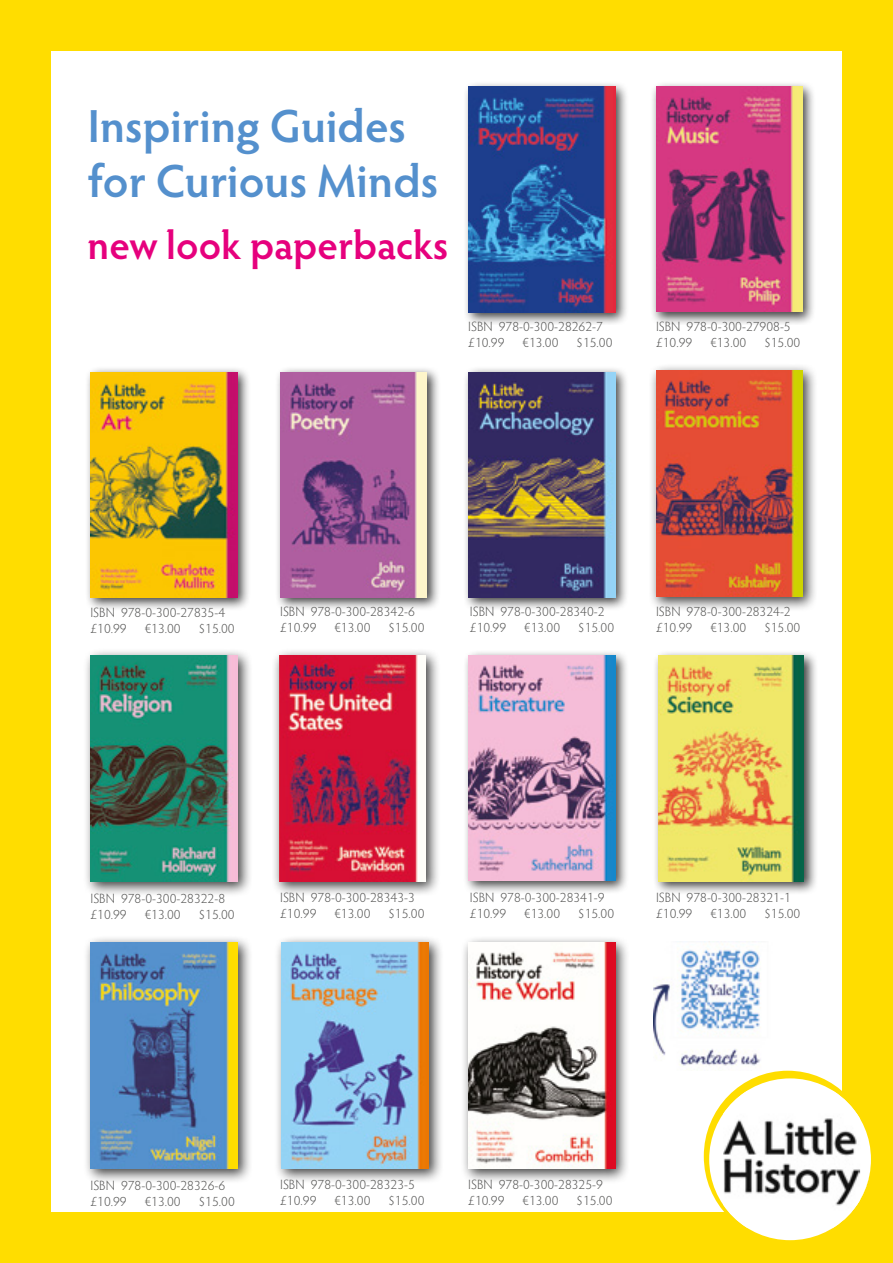
<style>
.page{position:relative;width:893px;height:1263px;background:#fd0}
.page>*{position:absolute;margin:0;border:0;box-sizing:border-box;transform-origin:0 0}
.t1{font:600 46.5px/55.8px "Hypatia Sans Pro";color:#5490cd}
.t2{font:600 40.5px "Hypatia Sans Pro";color:#e6007d}
.t3{font:300 13.5px/16.2px "Hypatia Sans Pro";color:#575756}
</style>
<div class="page">
<div style="left:51px;top:51px;width:791px;height:1161px;background:#fff"></div>
<div style="left:85px;top:366px;width:166px;height:245px;background:#000;opacity:.75"></div>
<img style="left:90px;top:372px;width:147px;height:226px">
<div style="left:650px;top:81px;width:167px;height:244px;background:#000;opacity:.75"></div>
<div style="left:463px;top:81px;width:166px;height:244px;background:#000;opacity:.75"></div>
<div style="left:275px;top:366px;width:166px;height:245px;background:#000;opacity:.75"></div>
<div style="left:461px;top:935px;width:169px;height:249px;background:#000;opacity:.75"></div>
<div style="left:463px;top:366px;width:166px;height:245px;background:#000;opacity:.75"></div>
<div style="left:272px;top:648px;width:169px;height:248px;background:#000;opacity:.75"></div>
<img style="left:279px;top:656px;width:147px;height:225px">
<div style="left:83px;top:648px;width:170px;height:249px;background:#000;opacity:.75"></div>
<img style="left:90px;top:656px;width:147px;height:226px">
<div style="left:649px;top:363px;width:169px;height:249px;background:#000;opacity:.75"></div>
<div style="left:83px;top:936px;width:170px;height:249px;background:#000;opacity:.75"></div>
<div style="left:274px;top:936px;width:170px;height:249px;background:#000;opacity:.75"></div>
<div style="left:463px;top:650px;width:166px;height:245px;background:#000;opacity:.75"></div>
<div style="left:653px;top:650px;width:165px;height:245px;background:#000;opacity:.75"></div>
<div style="left:704px;top:1071px;width:168px;height:171px;background:#fd0;border-radius:50%"></div>
<svg style="left:709px;top:1078px;width:162px;height:162px;background:#d7d7d6"></svg>
<img style="left:653px;top:941px;width:108px;height:125px">
<h1 class="t1" style="left:88px;top:96px;width:353px">Inspiring Guides for Curious Minds</h1>
<h2 class="t2" style="left:88px;top:217px;width:363px">new look paperbacks</h2>
<p class="t3" style="left:468px;top:318px;width:136px">ISBN 978-0-300-28262-7 £10.99</p>
<p class="t3" style="left:522px;top:334px;width:38px">€13.00</p>
<p class="t3" style="left:576px;top:334px;width:38px">$15.00</p>
<p class="t3" style="left:656px;top:318px;width:136px">ISBN 978-0-300-27908-5 £10.99</p>
<p class="t3" style="left:710px;top:334px;width:38px">€13.00</p>
<p class="t3" style="left:764px;top:334px;width:38px">$15.00</p>
<p class="t3" style="left:90px;top:604px;width:136px">ISBN 978-0-300-27835-4 £10.99</p>
<p class="t3" style="left:144px;top:620px;width:38px">€13.00</p>
<p class="t3" style="left:198px;top:620px;width:38px">$15.00</p>
<p class="t3" style="left:280px;top:603px;width:136px">ISBN 978-0-300-28342-6 £10.99</p>
<p class="t3" style="left:334px;top:619px;width:38px">€13.00</p>
<p class="t3" style="left:388px;top:619px;width:38px">$15.00</p>
<p class="t3" style="left:470px;top:603px;width:136px">ISBN 978-0-300-28340-2 £10.99</p>
<p class="t3" style="left:524px;top:619px;width:38px">€13.00</p>
<p class="t3" style="left:578px;top:619px;width:38px">$15.00</p>
<p class="t3" style="left:656px;top:603px;width:136px">ISBN 978-0-300-28324-2 £10.99</p>
<p class="t3" style="left:710px;top:619px;width:38px">€13.00</p>
<p class="t3" style="left:764px;top:619px;width:38px">$15.00</p>
<p class="t3" style="left:90px;top:890px;width:136px">ISBN 978-0-300-28322-8 £10.99</p>
<p class="t3" style="left:144px;top:906px;width:38px">€13.00</p>
<p class="t3" style="left:198px;top:906px;width:38px">$15.00</p>
<p class="t3" style="left:280px;top:889px;width:136px">ISBN 978-0-300-28343-3 £10.99</p>
<p class="t3" style="left:334px;top:905px;width:38px">€13.00</p>
<p class="t3" style="left:388px;top:905px;width:38px">$15.00</p>
<p class="t3" style="left:470px;top:889px;width:136px">ISBN 978-0-300-28341-9 £10.99</p>
<p class="t3" style="left:524px;top:905px;width:38px">€13.00</p>
<p class="t3" style="left:578px;top:905px;width:38px">$15.00</p>
<p class="t3" style="left:656px;top:889px;width:136px">ISBN 978-0-300-28321-1 £10.99</p>
<p class="t3" style="left:710px;top:905px;width:38px">€13.00</p>
<p class="t3" style="left:764px;top:905px;width:38px">$15.00</p>
<p class="t3" style="left:90px;top:1176px;width:136px">ISBN 978-0-300-28326-6 £10.99</p>
<p class="t3" style="left:144px;top:1193px;width:38px">€13.00</p>
<p class="t3" style="left:198px;top:1193px;width:38px">$15.00</p>
<p class="t3" style="left:280px;top:1176px;width:136px">ISBN 978-0-300-28323-5 £10.99</p>
<p class="t3" style="left:334px;top:1192px;width:38px">€13.00</p>
<p class="t3" style="left:388px;top:1192px;width:38px">$15.00</p>
<p class="t3" style="left:468px;top:1176px;width:136px">ISBN 978-0-300-28325-9 £10.99</p>
<p class="t3" style="left:522px;top:1192px;width:38px">€13.00</p>
<p class="t3" style="left:576px;top:1192px;width:38px">$15.00</p>
</div>
